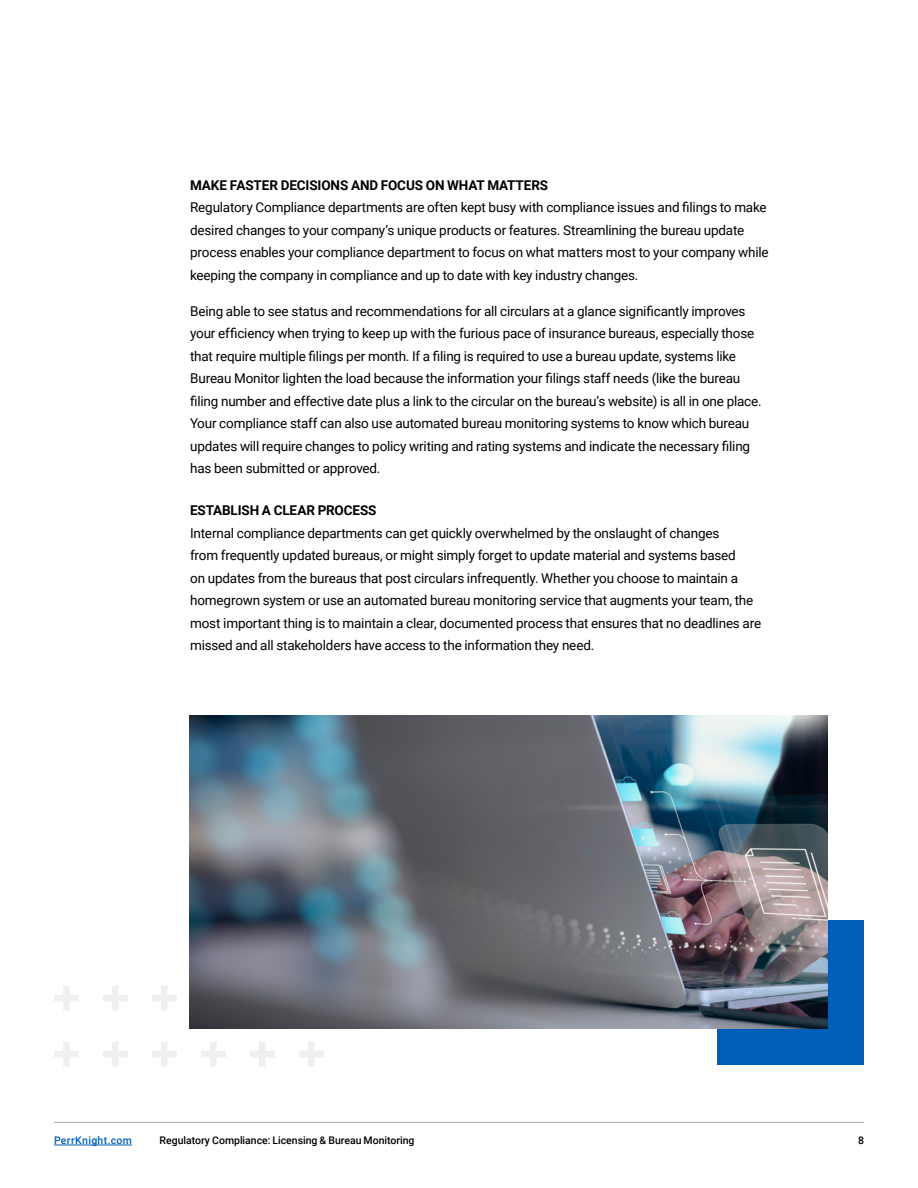
<style>
.page{position:relative;width:918px;height:1188px;background:#fff}
.page>*{position:absolute;margin:0;border:0;box-sizing:border-box;transform-origin:0 0}
.t1{font:13.5px/22.5px "Roboto";letter-spacing:-.015em;color:#000}
.t2{font:700 13.5px "Roboto";letter-spacing:-.01em;color:#000}
.t3{font:500 10.5px "Roboto";letter-spacing:-.005em;color:#000}
.t4{font:500 10.5px "Roboto";letter-spacing:.035em;color:#005eb8}
</style>
<div class="page">
<hr style="left:54px;top:1122px;width:810px;height:1px;background:#a2aaad">
<hr style="left:54px;top:1145px;width:78px;height:1px;background:#005eb8">
<div style="left:717px;top:921px;width:147px;height:144px;background:#005eb8"></div>
<svg style="left:54px;top:986px;width:25px;height:24px"></svg>
<svg style="left:103px;top:986px;width:25px;height:24px"></svg>
<svg style="left:152px;top:986px;width:25px;height:24px"></svg>
<svg style="left:54px;top:1042px;width:25px;height:24px"></svg>
<svg style="left:103px;top:1042px;width:25px;height:24px"></svg>
<svg style="left:152px;top:1042px;width:25px;height:24px"></svg>
<svg style="left:201px;top:1042px;width:25px;height:24px"></svg>
<svg style="left:250px;top:1042px;width:25px;height:24px"></svg>
<svg style="left:299px;top:1042px;width:25px;height:24px"></svg>
<img style="left:189px;top:716px;width:639px;height:313px">
<p class="t2" style="left:190px;top:175px;width:360px">MAKE FASTER DECISIONS AND FOCUS ON WHAT MATTERS</p>
<p class="t1" style="left:190px;top:196px;width:580px">Regulatory Compliance departments are often kept busy with compliance issues and filings to make desired changes to your company’s unique products or features. Streamlining the bureau update process enables your compliance department to focus on what matters most to your company while keeping the company in compliance and up to date with key industry changes.</p>
<p class="t1" style="left:190px;top:299px;width:573px">Being able to see status and recommendations for all circulars at a glance significantly improves your efficiency when trying to keep up with the furious pace of insurance bureaus, especially those that require multiple filings per month. If a filing is required to use a bureau update, systems like Bureau Monitor lighten the load because the information your filings staff needs (like the bureau filing number and effective date plus a link to the circular on the bureau’s website) is all in one place.<br>Your compliance staff can also use automated bureau monitoring systems to know which bureau updates will require changes to policy writing and rating systems and indicate the necessary filing has been submitted or approved.</p>
<p class="t2" style="left:190px;top:501px;width:188px">ESTABLISH A CLEAR PROCESS</p>
<p class="t1" style="left:190px;top:521px;width:573px">Internal compliance departments can get quickly overwhelmed by the onslaught of changes<br>from frequently updated bureaus, or might simply forget to update material and systems based<br>on updates from the bureaus that post circulars infrequently. Whether you choose to maintain a homegrown system or use an automated bureau monitoring service that augments your team, the most important thing is to maintain a clear, documented process that ensures that no deadlines are missed and all stakeholders have access to the information they need.</p>
<p class="t4" style="left:54px;top:1133px;width:80px">PerrKnight.com</p>
<p class="t3" style="left:160px;top:1133px;width:256px">Regulatory Compliance: Licensing &amp; Bureau Monitoring</p>
<p class="t3" style="left:858px;top:1133px;width:7px">8</p>
</div>
